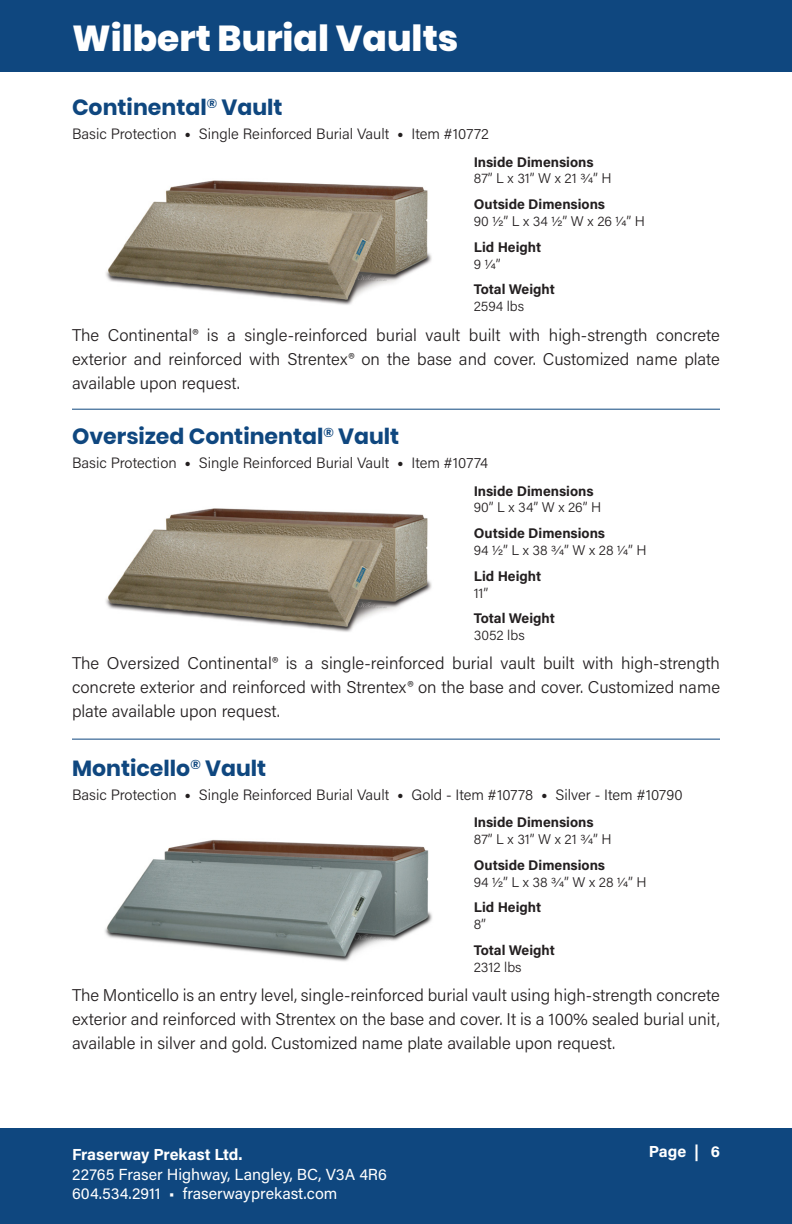
<style>
.page{position:relative;width:792px;height:1224px;background:#fff}
.page>*{position:absolute;margin:0;border:0;box-sizing:border-box;transform-origin:0 0}
.t1{font:800 36px "Poppins";color:#fff}
.t2{font:700 22px "Poppins";color:#0f477f}
.t3{font:300 17px/24px "Acumin Pro";color:#231f20;text-align:justify}
.t4{font:16px/19.2px "Acumin Pro";color:#fff}
.t5{font:700 16px "Acumin Pro";letter-spacing:-.01em;color:#fff}
.t6{font:300 15px "Acumin Pro";color:#231f20}
.t7{font:700 14px "Acumin Pro";color:#231f20}
.t8{font:300 14px "Acumin Pro";letter-spacing:.01em;color:#231f20}
.s1{font-family:"Playfair Display";font-weight:400}
</style>
<div class="page">
<div style="left:0;top:1128px;width:792px;height:96px;background:#0f477f"></div>
<div style="left:0;top:0;width:792px;height:72px;background:#0f477f"></div>
<hr style="left:72px;top:409px;width:648px;height:1px;background:#0f477f">
<img style="left:106px;top:180px;width:326px;height:125px">
<img style="left:106px;top:508px;width:326px;height:124px">
<hr style="left:72px;top:739px;width:648px;height:1px;background:#0f477f">
<img style="left:105px;top:840px;width:327px;height:122px">
<p class="t1" style="left:72px;top:17px;width:388px">Wilbert Burial Vaults</p>
<p class="t2" style="left:72px;top:95px;width:212px">Continental<sup>®</sup> Vault</p>
<p class="t6" style="left:72px;top:124px;width:419px">Basic Protection <span class="s1">•</span> Single Reinforced Burial Vault <span class="s1">•</span> Item #10772</p>
<p class="t7" style="left:474px;top:152px;width:121px">Inside Dimensions</p>
<p class="t8" style="left:474px;top:169px;width:139px">87” L x 31” W x 21 3/4” H</p>
<p class="t7" style="left:474px;top:195px;width:133px">Outside Dimensions</p>
<p class="t8" style="left:474px;top:212px;width:173px">90 1/2” L x 34 1/2” W x 26 1/4” H</p>
<p class="t7" style="left:474px;top:237px;width:69px">Lid Height</p>
<p class="t8" style="left:474px;top:254px;width:28px">9 1/4”</p>
<p class="t7" style="left:474px;top:280px;width:83px">Total Weight</p>
<p class="t8" style="left:474px;top:297px;width:52px">2594 lbs</p>
<p class="t3" style="left:72px;top:322px;width:650px">The Continental® is a single-reinforced burial vault built with high-strength concrete exterior and reinforced with Strentex® on the base and cover. Customized name plate available upon request.</p>
<p class="t2" style="left:72px;top:424px;width:329px">Oversized Continental<sup>®</sup> Vault</p>
<p class="t6" style="left:72px;top:453px;width:418px">Basic Protection <span class="s1">•</span> Single Reinforced Burial Vault <span class="s1">•</span> Item #10774</p>
<p class="t7" style="left:474px;top:481px;width:121px">Inside Dimensions</p>
<p class="t8" style="left:474px;top:498px;width:129px">90” L x 34” W x 26” H</p>
<p class="t7" style="left:474px;top:523px;width:133px">Outside Dimensions</p>
<p class="t8" style="left:474px;top:540px;width:174px">94 1/2” L x 38 3/4” W x 28 1/4” H</p>
<p class="t7" style="left:474px;top:566px;width:69px">Lid Height</p>
<p class="t8" style="left:474px;top:583px;width:16px">11”</p>
<p class="t7" style="left:474px;top:609px;width:83px">Total Weight</p>
<p class="t8" style="left:474px;top:626px;width:53px">3052 lbs</p>
<p class="t3" style="left:72px;top:651px;width:650px">The Oversized Continental® is a single-reinforced burial vault built with high-strength concrete exterior and reinforced with Strentex® on the base and cover. Customized name plate available upon request.</p>
<p class="t2" style="left:72px;top:756px;width:196px">Monticello<sup>®</sup> Vault</p>
<p class="t6" style="left:72px;top:784px;width:612px">Basic Protection <span class="s1">•</span> Single Reinforced Burial Vault <span class="s1">•</span> Gold - Item #10778 <span class="s1">•</span> Silver - Item #10790</p>
<p class="t7" style="left:474px;top:812px;width:121px">Inside Dimensions</p>
<p class="t8" style="left:474px;top:829px;width:139px">87” L x 31” W x 21 3/4” H</p>
<p class="t7" style="left:474px;top:855px;width:133px">Outside Dimensions</p>
<p class="t8" style="left:474px;top:872px;width:174px">94 1/2” L x 38 3/4” W x 28 1/4” H</p>
<p class="t7" style="left:474px;top:898px;width:69px">Lid Height</p>
<p class="t8" style="left:474px;top:915px;width:14px">8”</p>
<p class="t7" style="left:474px;top:940px;width:83px">Total Weight</p>
<p class="t8" style="left:474px;top:957px;width:49px">2312 lbs</p>
<p class="t3" style="left:72px;top:983px;width:650px">The Monticello is an entry level, single-reinforced burial vault using high-strength concrete exterior and reinforced with Strentex on the base and cover. It is a 100% sealed burial unit, available in silver and gold. Customized name plate available upon request.</p>
<p class="t5" style="left:72px;top:1144px;width:172px">Fraserway Prekast Ltd.</p>
<p class="t4" style="left:72px;top:1164px;width:317px">22765 Fraser Highway, Langley, BC, V3A 4R6<br>604.534.2911 • fraserwayprekast.com</p>
<p class="t5" style="left:649px;top:1141px;width:73px">Page | 6</p>
</div>
